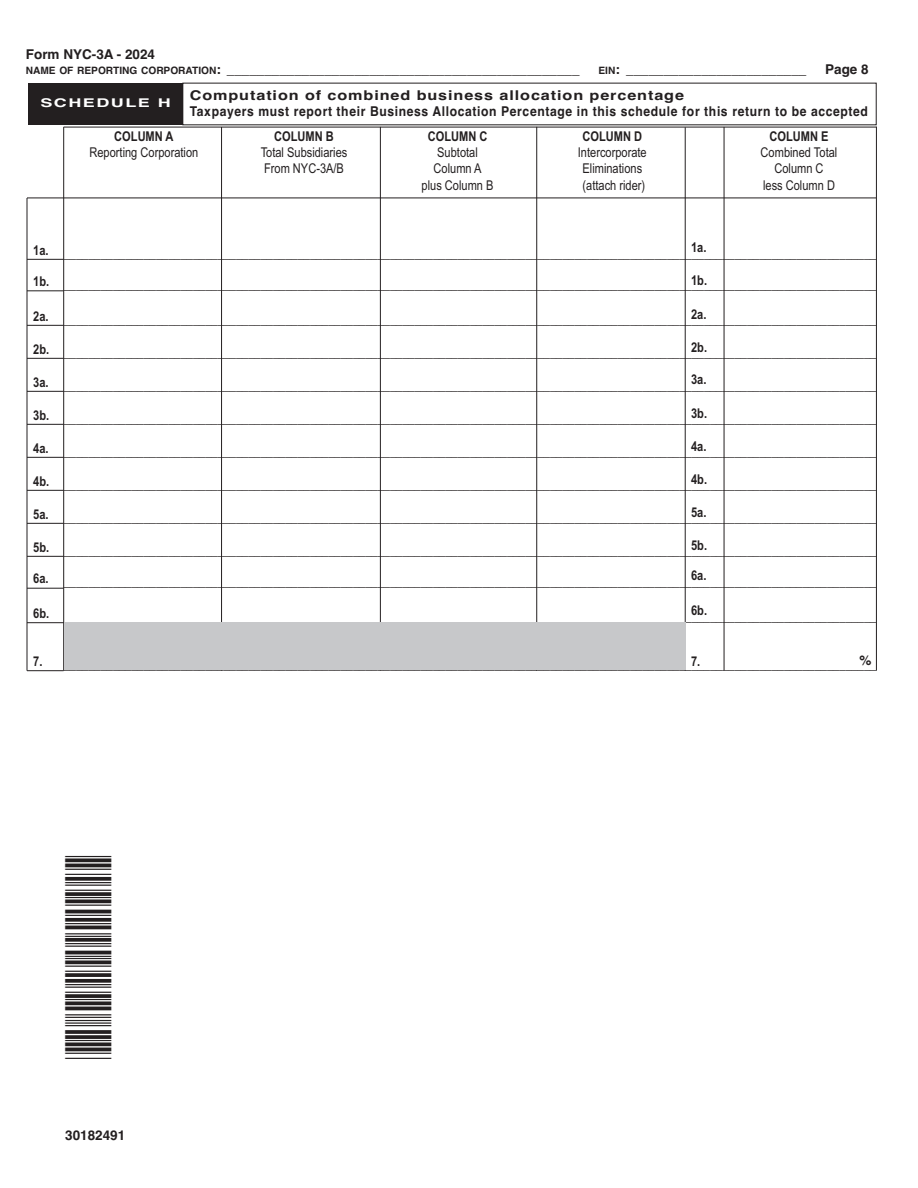
<style>
.page{position:relative;width:918px;height:1188px;background:#fff}
.page>*{position:absolute;margin:0;border:0;box-sizing:border-box;transform-origin:0 0}
.t1{font:21px "ID Automation C39 S";color:#231f20}
.t2{font:700 13.5px "Arial Narrow";color:#231f20}
.t3{font:13.5px "Arial Narrow";color:#231f20}
.t4{font:700 13.5px/16.2px "Helvetica";letter-spacing:.05em;color:#231f20;scale:1.2 1}
.t5{font:13.5px/15px "Helvetica";color:#231f20}
.t6{font:700 13.5px "Helvetica";color:#231f20}
.t7{font:700 13.5px "Helvetica";letter-spacing:.05em;color:#231f20}
.t8{font:700 12px "Helvetica";letter-spacing:.085em;color:#fff;scale:1.5 1}
.s1{font-weight:700}
.s2{font-weight:700;font-size:10.2px}
</style>
<div class="page">
<div style="left:29px;top:83px;width:154px;height:42px;background:#231f20"></div>
<hr style="left:221px;top:127px;width:1px;height:543px;background:#231f20">
<hr style="left:64px;top:127px;width:813px;height:1px;background:#231f20">
<hr style="left:27px;top:198px;width:849px;height:1px;background:#231f20">
<hr style="left:27px;top:198px;width:1px;height:473px;background:#231f20">
<hr style="left:63px;top:127px;width:1px;height:544px;background:#231f20">
<hr style="left:380px;top:127px;width:1px;height:543px;background:#231f20">
<hr style="left:536px;top:127px;width:1px;height:544px;background:#231f20">
<hr style="left:876px;top:127px;width:1px;height:544px;background:#231f20">
<hr style="left:27px;top:259px;width:37px;height:1px;background:#231f20">
<hr style="left:27px;top:291px;width:37px;height:1px;background:#231f20">
<hr style="left:27px;top:325px;width:37px;height:1px;background:#231f20">
<hr style="left:27px;top:358px;width:37px;height:1px;background:#231f20">
<hr style="left:27px;top:391px;width:37px;height:1px;background:#231f20">
<hr style="left:27px;top:424px;width:37px;height:1px;background:#231f20">
<hr style="left:27px;top:457px;width:37px;height:1px;background:#231f20">
<hr style="left:27px;top:490px;width:37px;height:1px;background:#231f20">
<hr style="left:27px;top:523px;width:37px;height:1px;background:#231f20">
<hr style="left:27px;top:556px;width:37px;height:1px;background:#231f20">
<hr style="left:27px;top:588px;width:37px;height:1px;background:#231f20">
<hr style="left:27px;top:622px;width:37px;height:1px;background:#231f20">
<hr style="left:27px;top:670px;width:37px;height:1px;background:#231f20">
<hr style="left:724px;top:127px;width:1px;height:544px;background:#231f20">
<hr style="left:685px;top:127px;width:1px;height:544px;background:#231f20">
<div style="left:64px;top:622px;width:621px;height:48px;background:#c7c8ca"></div>
<p class="t5" style="left:26px;top:48px;width:555px"><span class="s1">Form NYC-3A - 2024<br></span><span class="s2">NAME OF REPORTING CORPORATION</span><span class="s1">:</span> _______________________________________________</p>
<p class="t5" style="left:598px;top:63px;width:209px"><span class="s2">EIN</span><span class="s1">:</span> ________________________</p>
<p class="t7" style="left:825px;top:65px;width:45px">Page 8</p>
<p class="t8" style="left:40px;top:99px;width:89px">SCHEDULE H</p>
<p class="t4" style="left:190px;top:88px;width:567px">Computation of combined business allocation percentage<br>Taxpayers must report their Business Allocation Percentage in this schedule for this return to be accepted</p>
<p class="t2" style="left:114px;top:132px;width:61px">COLUMN A</p>
<p class="t2" style="left:274px;top:132px;width:61px">COLUMN B</p>
<p class="t2" style="left:428px;top:132px;width:61px">COLUMN C</p>
<p class="t2" style="left:583px;top:132px;width:61px">COLUMN D</p>
<p class="t2" style="left:770px;top:132px;width:61px">COLUMN E</p>
<p class="t3" style="left:89px;top:148px;width:110px">Reporting Corporation</p>
<p class="t3" style="left:261px;top:148px;width:88px">Total Subsidiaries</p>
<p class="t3" style="left:437px;top:148px;width:42px">Subtotal</p>
<p class="t3" style="left:578px;top:148px;width:70px">Intercorporate</p>
<p class="t3" style="left:761px;top:148px;width:78px">Combined Total</p>
<p class="t3" style="left:264px;top:164px;width:81px">From NYC-3A/B</p>
<p class="t3" style="left:434px;top:164px;width:49px">Column A</p>
<p class="t3" style="left:583px;top:164px;width:61px">Eliminations</p>
<p class="t3" style="left:774px;top:164px;width:51px">Column C</p>
<p class="t3" style="left:422px;top:180px;width:73px">plus Column B</p>
<p class="t3" style="left:583px;top:180px;width:64px">(attach rider)</p>
<p class="t3" style="left:763px;top:180px;width:73px">less Column D</p>
<p class="t2" style="left:691px;top:242px;width:17px">1a.</p>
<p class="t2" style="left:691px;top:275px;width:17px">1b.</p>
<p class="t2" style="left:691px;top:310px;width:17px">2a.</p>
<p class="t2" style="left:691px;top:343px;width:17px">2b.</p>
<p class="t2" style="left:691px;top:374px;width:17px">3a.</p>
<p class="t2" style="left:691px;top:409px;width:17px">3b.</p>
<p class="t2" style="left:691px;top:442px;width:17px">4a.</p>
<p class="t2" style="left:691px;top:475px;width:17px">4b.</p>
<p class="t2" style="left:691px;top:508px;width:17px">5a.</p>
<p class="t2" style="left:691px;top:541px;width:17px">5b.</p>
<p class="t2" style="left:691px;top:571px;width:17px">6a.</p>
<p class="t2" style="left:691px;top:605px;width:17px">6b.</p>
<p class="t2" style="left:33px;top:248px;width:845px">1a. ____________________________________________________________________________________________________________________________________</p>
<p class="t2" style="left:33px;top:279px;width:845px">1b. ____________________________________________________________________________________________________________________________________</p>
<p class="t2" style="left:33px;top:314px;width:845px">2a. ____________________________________________________________________________________________________________________________________</p>
<p class="t2" style="left:33px;top:347px;width:845px">2b. ____________________________________________________________________________________________________________________________________</p>
<p class="t2" style="left:33px;top:380px;width:845px">3a. ____________________________________________________________________________________________________________________________________</p>
<p class="t2" style="left:33px;top:413px;width:845px">3b. ____________________________________________________________________________________________________________________________________</p>
<p class="t2" style="left:33px;top:446px;width:845px">4a. ____________________________________________________________________________________________________________________________________</p>
<p class="t2" style="left:33px;top:479px;width:845px">4b. ____________________________________________________________________________________________________________________________________</p>
<p class="t2" style="left:33px;top:512px;width:845px">5a. ____________________________________________________________________________________________________________________________________</p>
<p class="t2" style="left:33px;top:545px;width:845px">5b. ____________________________________________________________________________________________________________________________________</p>
<p class="t2" style="left:33px;top:576px;width:845px">6a. ____________________________________________________________________________________________________________________________________</p>
<p class="t2" style="left:691px;top:656px;width:11px">7.</p>
<p class="t7" style="left:860px;top:656px;width:14px">%</p>
<p class="t2" style="left:33px;top:659px;width:845px">7. ____________________________________________________________________________________________________________________________________</p>
<h1 class="t1" style="left:84px;top:1059px;width:205px;rotate:-90deg">*30182491*</h1>
<p class="t6" style="left:65px;top:1130px;width:62px">30182491</p>
</div>
